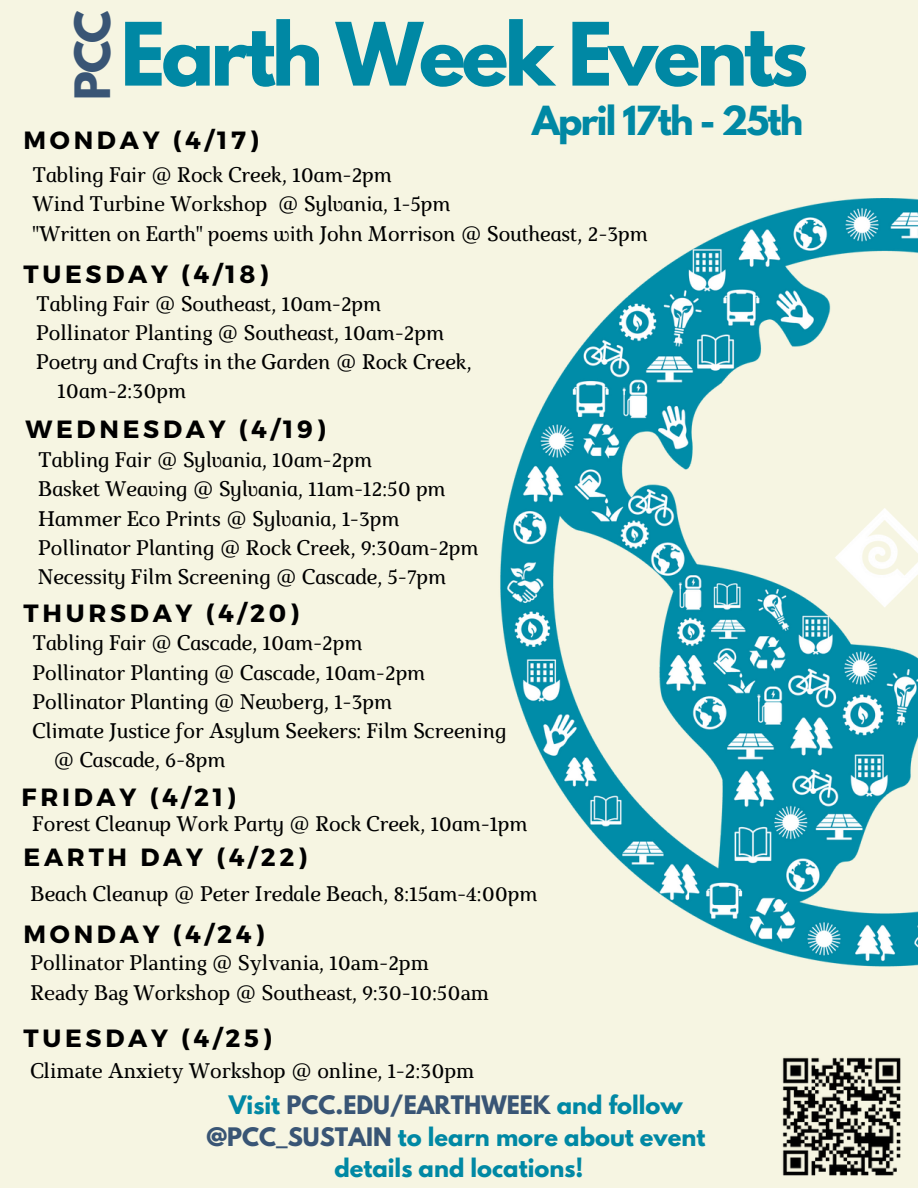
<style>
.page{position:relative;width:918px;height:1188px;background:#f6f5e2}
.page>*{position:absolute;margin:0;border:0;box-sizing:border-box;transform-origin:0 0}
.t1{font:700 77.25px "League Spartan";letter-spacing:-.05em;color:#0088a4}
.t2{font:700 43.2px "League Spartan";color:#395575}
.t3{font:700 35.55px "League Spartan";letter-spacing:-.05em;color:#0088a4}
.t4{font:700 24.9px "Montserrat";letter-spacing:.15em;color:#000}
.t5{font:700 22.65px/31.5px "League Spartan";color:#0088a4;text-align:center}
.t6{font:italic 21.15px/29.2px "Marta";color:#000}
.t7{font:21.15px/29.2px "Marta";color:#000}
.s1{font-style:normal}
.s2{color:#395575}
</style>
<div class="page">
<img style="left:500px;top:199px;width:418px;height:768px">
<img style="left:782px;top:1057px;width:119px;height:119px">
<h2 class="t2" style="left:71px;top:100px;width:91px;rotate:-90deg">PCC</h2>
<h1 class="t1" style="left:121px;top:16px;width:689px">Earth Week Events</h1>
<h3 class="t3" style="left:532px;top:103px;width:273px">April 17th - 25th</h3>
<p class="t4" style="left:24px;top:124px;width:237px">MONDAY (4/17)</p>
<p class="t6" style="left:32px;top:162px;width:617px">Tabling Fair @ Rock Creek, 10am-2pm<br><span class="s1">Wind Turbine Workshop</span> @ Sylvania, 1-5pm<br>"Written on Earth" poems with John Morrison @ Southeast, 2-3pm</p>
<p class="t4" style="left:24px;top:258px;width:246px">TUESDAY (4/18)</p>
<p class="t6" style="left:36px;top:291px;width:347px">Tabling Fair @ Southeast, 10am-2pm</p>
<p class="t6" style="left:36px;top:320px;width:409px"><span class="s1">Pollinator Planting</span> @ Southeast, 10am-2pm</p>
<p class="t6" style="left:36px;top:349px;width:437px">Poetry and Crafts in the Garden @ Rock Creek,</p>
<p class="t6" style="left:57px;top:378px;width:130px">10am-2:30pm</p>
<p class="t4" style="left:25px;top:413px;width:302px">WEDNESDAY (4/19)</p>
<p class="t6" style="left:38px;top:447px;width:442px">Tabling Fair @ Sylvania, 10am-2pm<br>Basket Weaving @ Sylvania, 11am-12:50 pm Hammer Eco Prints @ Sylvania, 1-3pm Pollinator Planting @ Rock Creek, 9:30am-2pm Necessity Film Screening @ Cascade, 5-7pm</p>
<p class="t4" style="left:24px;top:597px;width:277px">THURSDAY (4/20)</p>
<p class="t6" style="left:32px;top:630px;width:332px">Tabling Fair @ Cascade, 10am-2pm</p>
<p class="t6" style="left:32px;top:660px;width:395px">Pollinator Planting @ Cascade, 10am-2pm</p>
<p class="t6" style="left:32px;top:689px;width:361px">Pollinator Planting @ Newberg, 1-3pm</p>
<p class="t6" style="left:32px;top:718px;width:475px">Climate Justice for Asylum Seekers: Film Screening</p>
<p class="t6" style="left:54px;top:747px;width:174px">@ Cascade, 6-8pm</p>
<p class="t4" style="left:22px;top:781px;width:216px">FRIDAY (4/21)</p>
<p class="t4" style="left:24px;top:841px;width:285px">EARTH DAY (4/22)</p>
<p class="t6" style="left:31px;top:881px;width:509px">Beach Cleanup @ Peter Iredale Beach, 8:15am-4:00pm</p>
<p class="t6" style="left:32px;top:811px;width:497px">Forest Cleanup Work Party @ Rock Creek, 10am-1pm</p>
<p class="t4" style="left:24px;top:918px;width:242px">MONDAY (4/24)</p>
<p class="t7" style="left:31px;top:950px;width:460px">Pollinator Planting @ Sylvania, 10am-2pm<br>Ready Bag Workshop @ Southeast, 9:30-10:50am</p>
<p class="t4" style="left:24px;top:1022px;width:250px">TUESDAY (4/25)</p>
<p class="t7" style="left:31px;top:1058px;width:446px">Climate Anxiety Workshop @ online, 1-2:30pm</p>
<p class="t5" style="left:206px;top:1092px;width:500px">Visit <span class="s2">PCC.EDU/EARTHWEEK</span> and follow <span class="s2">@PCC_SUSTAIN</span> to learn more about event details and locations!</p>
</div>
